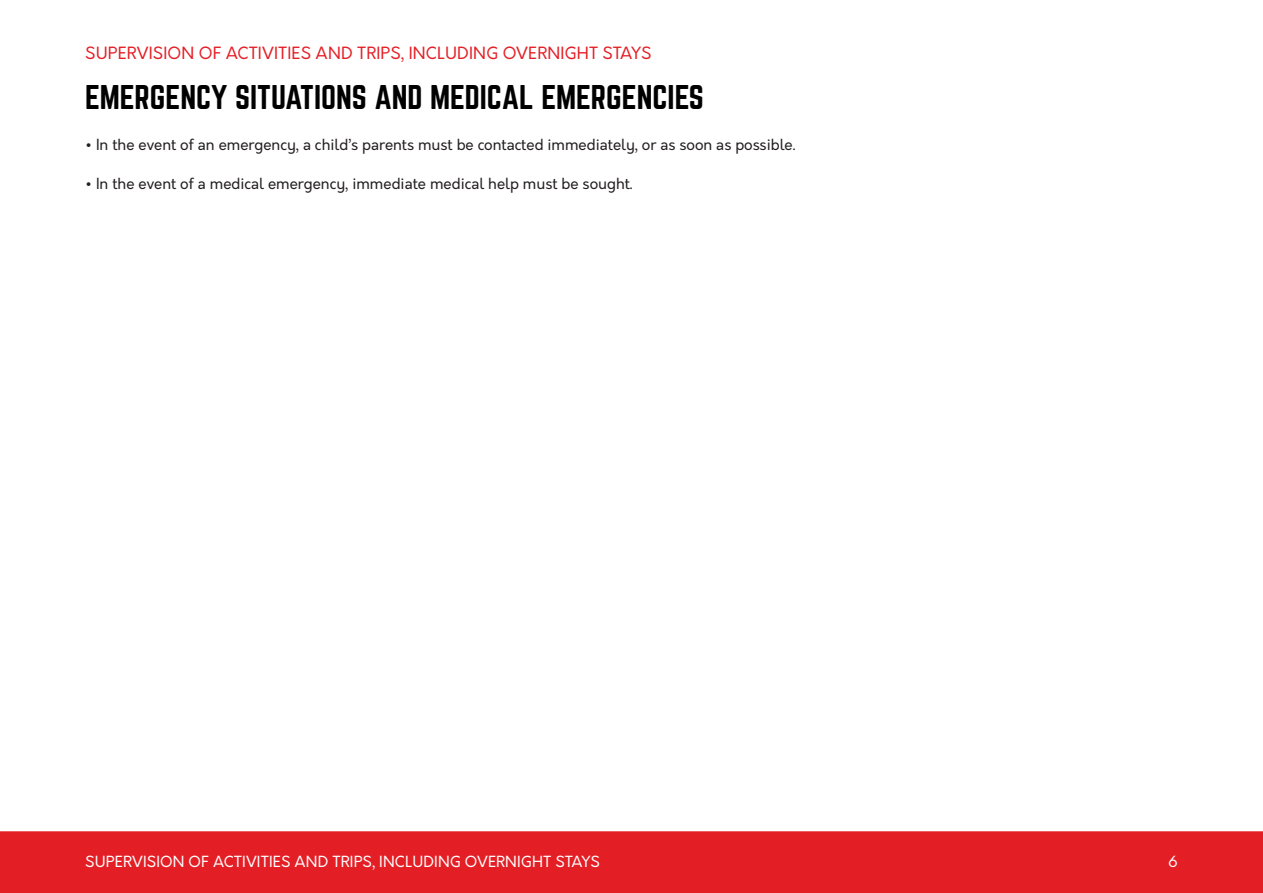
<style>
.page{position:relative;width:1263px;height:893px;background:#fff}
.page>*{position:absolute;margin:0;border:0;box-sizing:border-box;transform-origin:0 0}
.body_1{font:30px "Norwester";color:#000}
.t1{font:16.5px "Orkney";letter-spacing:.01em;color:#e41e25}
.body_1-2{font:15px "Orkney";color:#231f20}
.t2{font:15px "Orkney";letter-spacing:.01em;color:#fff}
</style>
<div class="page">
<div style="left:0;top:831px;width:1263px;height:62px;background:#e41e25"></div>
<p class="t1" style="left:85px;top:42px;width:568px">SUPERVISION OF ACTIVITIES AND TRIPS, INCLUDING OVERNIGHT STAYS</p>
<p class="body_1" style="left:85px;top:83px;width:620px">EMERGENCY SITUATIONS AND MEDICAL EMERGENCIES</p>
<p class="body_1-2" style="left:85px;top:135px;width:712px">• In the event of an emergency, a child’s parents must be contacted immediately, or as soon as possible.</p>
<p class="body_1-2" style="left:85px;top:174px;width:549px">• In the event of a medical emergency, immediate medical help must be sought.</p>
<p class="t2" style="left:85px;top:852px;width:516px">SUPERVISION OF ACTIVITIES AND TRIPS, INCLUDING OVERNIGHT STAYS</p>
<p class="t2" style="left:1168px;top:852px;width:11px">6</p>
</div>
